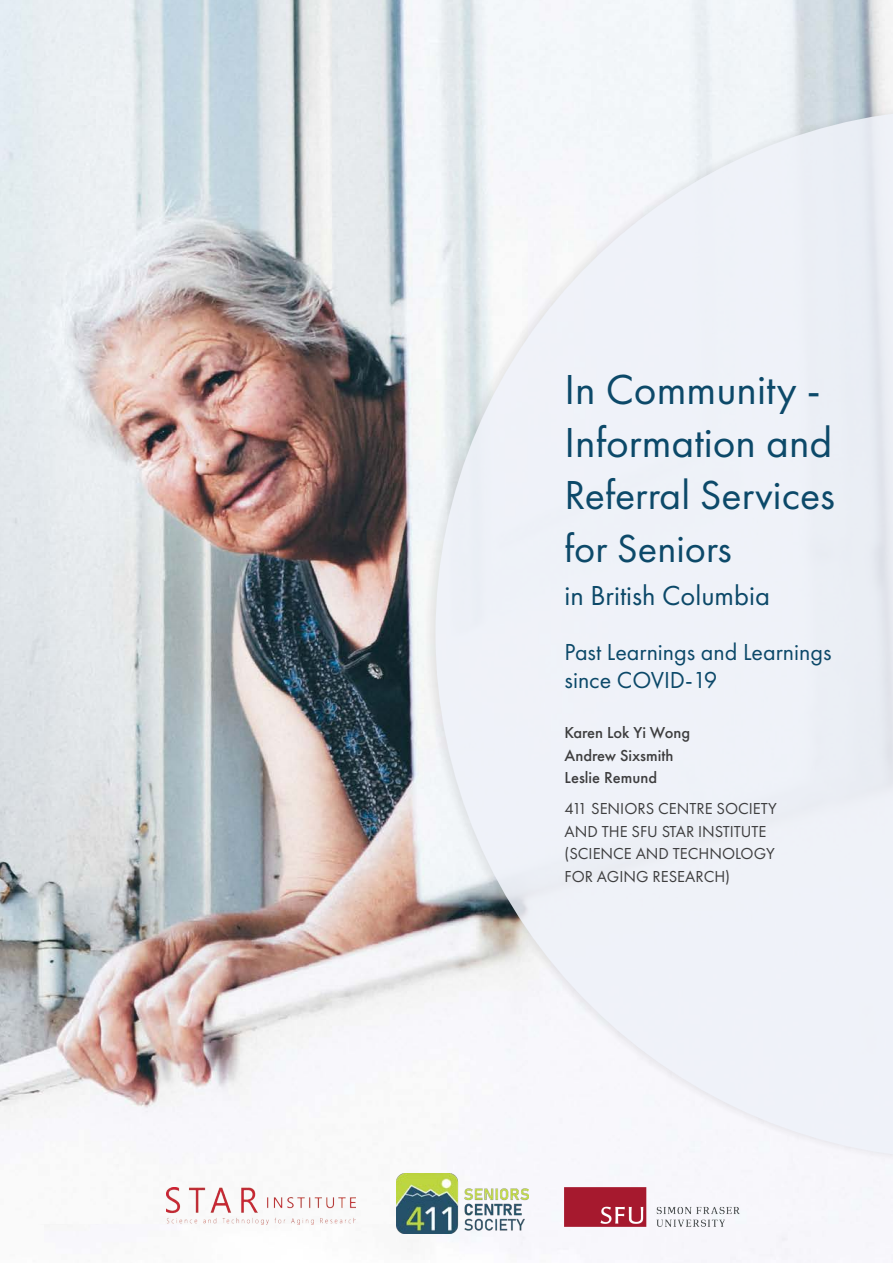
<style>
.page{position:relative;width:893px;height:1263px;background:#fff}
.page>*{position:absolute;margin:0;border:0;box-sizing:border-box;transform-origin:0 0}
.t1{font:43.5px/52.5px "Futura PT";color:#0c4969}
.t2{font:42px "Futura PT";color:#0c4969}
.t3{font:40.5px "Futura PT";color:#0c4969}
.t4{font:28.5px "Futura PT";color:#0c4969}
.t5{font:24px/28.5px "Futura PT";color:#0c4969}
.t6{font:16.5px/22.5px "Futura PT";color:#3e3e3f}
.t7{font:500 16.5px/22.5px "Futura PT";color:#3e3e3f}
</style>
<div class="page">
<img style="left:96px;top:1223px;width:797px;height:40px">
<img style="left:0;top:0;width:893px;height:1223px">
<img style="left:396px;top:1173px;width:132px;height:60px">
<img style="left:166px;top:1188px;width:190px;height:36px">
<img style="left:564px;top:1187px;width:176px;height:39px">
<div style="left:422px;top:100px;width:471px;height:1067px;background:#231f20;opacity:.1"></div>
<svg style="left:435px;top:109px;width:458px;height:1050px;fill:#eff2f8"></svg>
<p class="t1" style="left:565px;top:363px;width:269px">In Community -<br>Information and</p>
<p class="t2" style="left:565px;top:470px;width:272px">Referral Services</p>
<p class="t3" style="left:565px;top:524px;width:169px">for Seniors</p>
<p class="t4" style="left:565px;top:579px;width:207px">in British Columbia</p>
<p class="t5" style="left:565px;top:637px;width:268px">Past Learnings and Learnings since COVID-19</p>
<p class="t7" style="left:565px;top:721px;width:127px">Karen Lok Yi Wong<br>Andrew Sixsmith<br>Leslie Remund</p>
<p class="t6" style="left:565px;top:797px;width:214px">411 SENIORS CENTRE SOCIETY<br>AND THE SFU STAR INSTITUTE (SCIENCE AND TECHNOLOGY<br>FOR AGING RESEARCH)</p>
</div>
